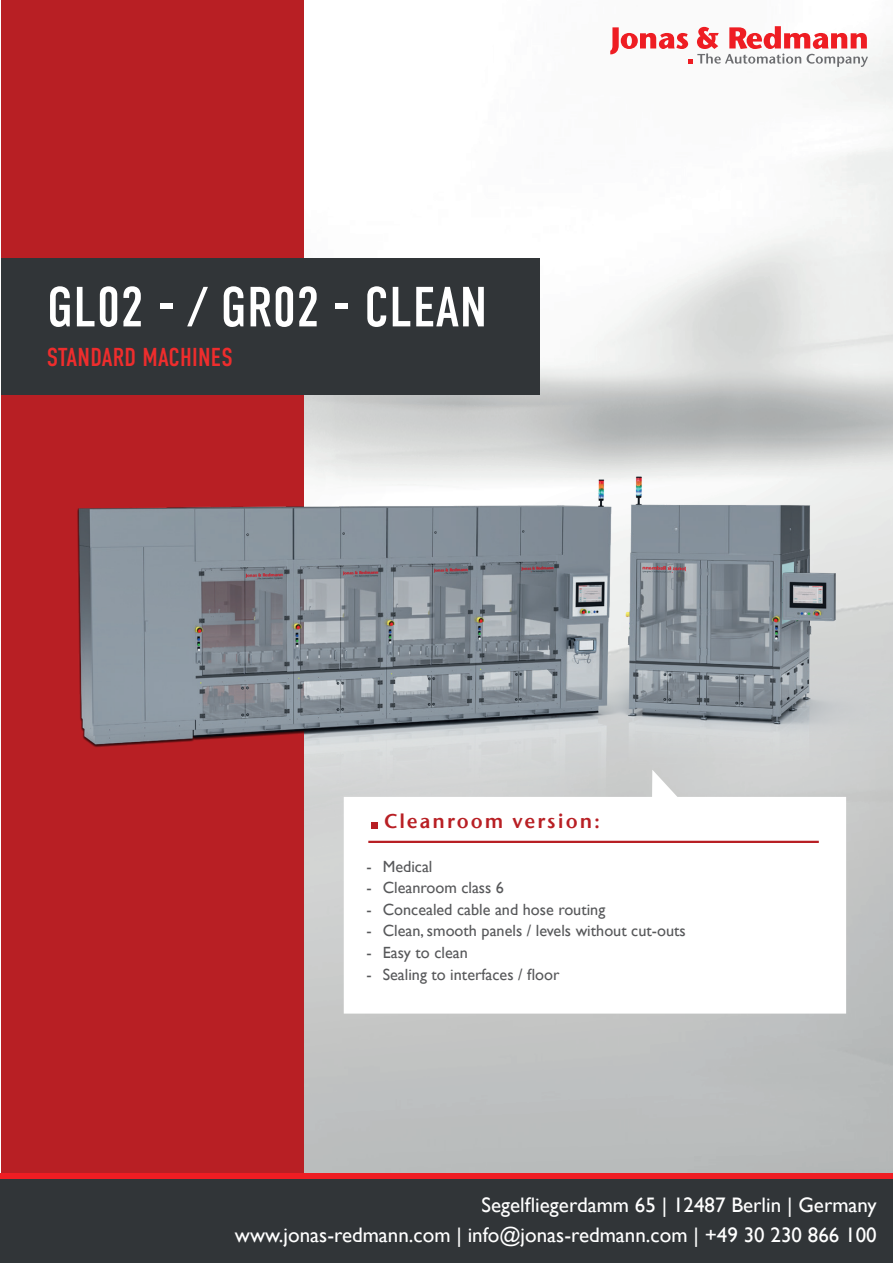
<style>
.page{position:relative;width:893px;height:1263px;background:#fff}
.page>*{position:absolute;margin:0;border:0;box-sizing:border-box;transform-origin:0 0}
.t1{font:56.55px "DIN Condensed";letter-spacing:.01em;color:#fff}
.t2{font:25.95px "DIN Condensed";letter-spacing:.01em;color:#ee2d2d}
.t3{font:21px/30px "Gill Sans";color:#fff;text-align:right}
.t4{font:19.8px "ITC Stone Sans Semi";letter-spacing:.1em;color:#b81f24}
.t5{font:16.2px "Gill Sans";color:#57585a}
</style>
<div class="page">
<img style="left:304px;top:392px;width:589px;height:486px">
<div style="left:1px;top:0;width:303px;height:1252px;background:#b81f24"></div>
<div style="left:1px;top:258px;width:539px;height:137px;background:#313538"></div>
<div style="left:0;top:1173px;width:893px;height:90px;background:#ee1d23"></div>
<div style="left:0;top:1179px;width:893px;height:84px;background:#313538"></div>
<img style="left:77px;top:506px;width:227px;height:241px">
<svg style="left:344px;top:770px;width:502px;height:108px"></svg>
<div style="left:371px;top:822px;width:7px;height:6px;background:#b81f24"></div>
<hr style="left:368px;top:841px;width:451px;height:2px;background:#b81f24">
<svg style="left:610px;top:26px;width:258px;height:41px"></svg>
<h1 class="t1" style="left:47px;top:275px;width:442px">GL02 - / GR02 - CLEAN</h1>
<h2 class="t2" style="left:47px;top:343px;width:188px">STANDARD MACHINES</h2>
<p class="t4" style="left:384px;top:809px;width:218px">Cleanroom version:</p>
<p class="t5" style="left:366px;top:857px;width:67px">- Medical</p>
<p class="t5" style="left:366px;top:878px;width:139px">- Cleanroom class 6</p>
<p class="t5" style="left:366px;top:900px;width:240px">- Concealed cable and hose routing</p>
<p class="t5" style="left:366px;top:921px;width:321px">- Clean, smooth panels / levels without cut-outs</p>
<p class="t5" style="left:366px;top:943px;width:103px">- Easy to clean</p>
<p class="t5" style="left:366px;top:965px;width:194px">- Sealing to interfaces / floor</p>
<p class="t3" style="left:235px;top:1190px;width:643px">Segelfliegerdamm 65 | 12487 Berlin | Germany<br>www.jonas-redmann.com | info@jonas-redmann.com | +49 30 230 866 100</p>
</div>
